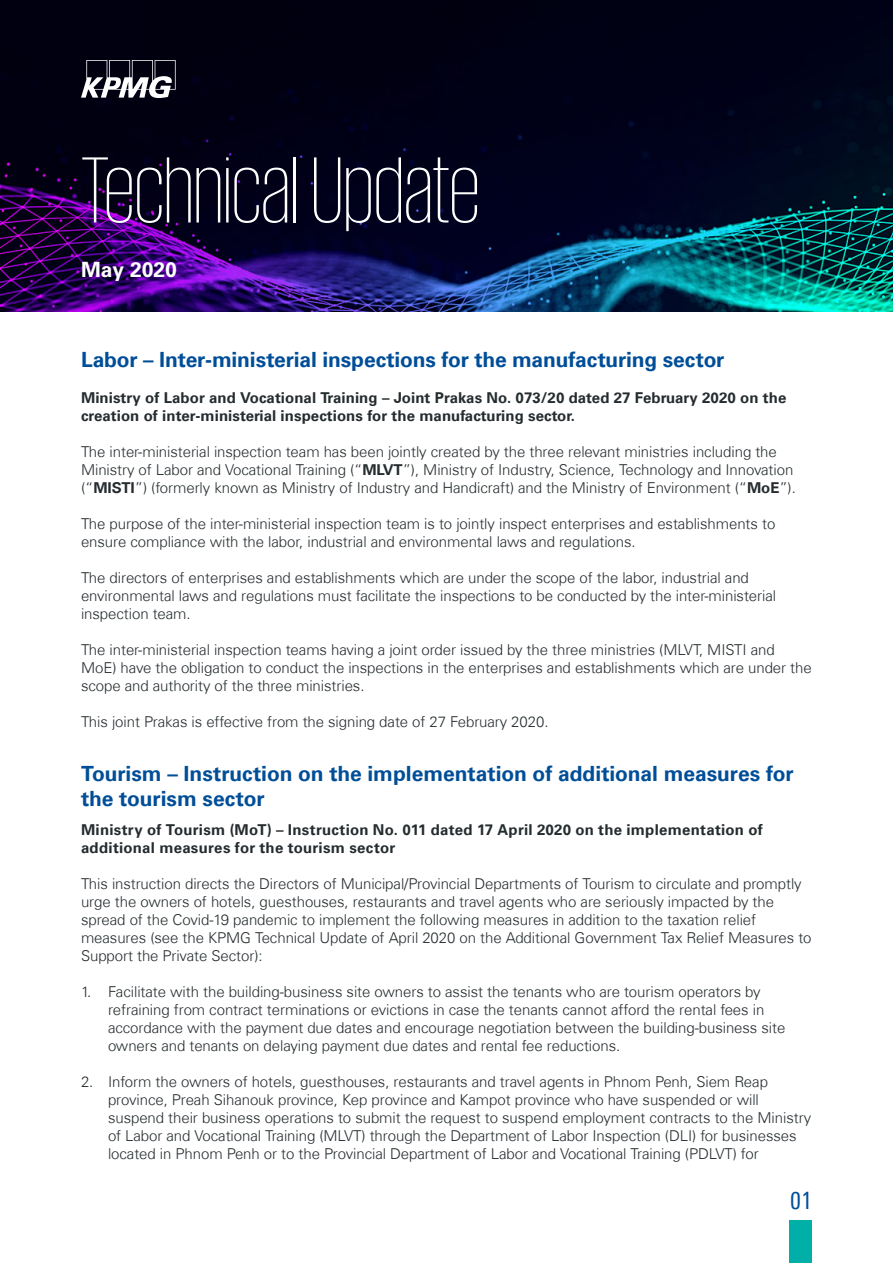
<style>
.page{position:relative;width:893px;height:1263px;background:#fff}
.page>*{position:absolute;margin:0;border:0;box-sizing:border-box;transform-origin:0 0}
.t1{font:200 96px "KPMG";color:#fff}
.t2{font:condensed 24px "Universfor KPMG";color:#004e98}
.t3{font:700 21px/25.2px "Universfor KPMG";letter-spacing:-.005em;color:#004e98}
.t4{font:700 21px "VNI Univers 65";color:#fff}
.t5{font:300 15px/18px "Universfor KPMG";letter-spacing:-.005em;color:#252c2f}
.t6{font:700 15px/18px "Universfor KPMG";letter-spacing:.005em;color:#252c2f}
.s1{font-weight:700}
</style>
<div class="page">
<img style="left:0;top:0;width:893px;height:312px">
<div style="left:789px;top:1221px;width:23px;height:42px;background:#00afa8"></div>
<svg style="left:81px;top:60px;width:95px;height:38px"></svg>
<h1 class="t1" style="left:81px;top:145px;width:400px">Technical Update</h1>
<h3 class="t4" style="left:81px;top:254px;width:97px">May 2020</h3>
<h3 class="t3" style="left:81px;top:347px;width:645px">Labor – Inter-ministerial inspections for the manufacturing sector</h3>
<p class="t6" style="left:81px;top:388px;width:707px">Ministry of Labor and Vocational Training – Joint Prakas No. 073/20 dated 27 February 2020 on the creation of inter-ministerial inspections for the manufacturing sector.</p>
<p class="t5" style="left:81px;top:442px;width:716px">The inter-ministerial inspection team has been jointly created by the three relevant ministries including the<br>Ministry of Labor and Vocational Training (“<span class="s1">MLVT</span>”), Ministry of Industry, Science, Technology and Innovation (“<span class="s1">MISTI</span>”) (formerly known as Ministry of Industry and Handicraft) and the Ministry of Environment (“<span class="s1">MoE</span>”).</p>
<p class="t5" style="left:81px;top:514px;width:696px">The purpose of the inter-ministerial inspection team is to jointly inspect enterprises and establishments to ensure compliance with the labor, industrial and environmental laws and regulations.</p>
<p class="t5" style="left:81px;top:568px;width:697px">The directors of enterprises and establishments which are under the scope of the labor, industrial and environmental laws and regulations must facilitate the inspections to be conducted by the inter-ministerial inspection team.</p>
<p class="t5" style="left:81px;top:640px;width:732px">The inter-ministerial inspection teams having a joint order issued by the three ministries (MLVT, MISTI and<br>MoE) have the obligation to conduct the inspections in the enterprises and establishments which are under the scope and authority of the three ministries.</p>
<p class="t5" style="left:81px;top:712px;width:469px">This joint Prakas is effective from the signing date of 27 February 2020.</p>
<h3 class="t3" style="left:81px;top:761px;width:714px">Tourism – Instruction on the implementation of additional measures for the tourism sector</h3>
<p class="t6" style="left:81px;top:820px;width:683px">Ministry of Tourism (MoT) – Instruction No. 011 dated 17 April 2020 on the implementation of additional measures for the tourism sector</p>
<p class="t5" style="left:81px;top:874px;width:732px">This instruction directs the Directors of Municipal/Provincial Departments of Tourism to circulate and promptly urge the owners of hotels, guesthouses, restaurants and travel agents who are seriously impacted by the spread of the Covid-19 pandemic to implement the following measures in addition to the taxation relief measures (see the KPMG Technical Update of April 2020 on the Additional Government Tax Relief Measures to Support the Private Sector):</p>
<p class="t5" style="left:108px;top:982px;width:679px;text-indent:-27px">1. Facilitate with the building-business site owners to assist the tenants who are tourism operators by refraining from contract terminations or evictions in case the tenants cannot afford the rental fees in accordance with the payment due dates and encourage negotiation between the building-business site owners and tenants on delaying payment due dates and rental fee reductions.</p>
<p class="t5" style="left:108px;top:1072px;width:705px;text-indent:-27px">2. Inform the owners of hotels, guesthouses, restaurants and travel agents in Phnom Penh, Siem Reap province, Preah Sihanouk province, Kep province and Kampot province who have suspended or will suspend their business operations to submit the request to suspend employment contracts to the Ministry of Labor and Vocational Training (MLVT) through the Department of Labor Inspection (DLI) for businesses located in Phnom Penh or to the Provincial Department of Labor and Vocational Training (PDLVT) for</p>
<h2 class="t2" style="left:790px;top:1186px;width:23px">01</h2>
</div>
